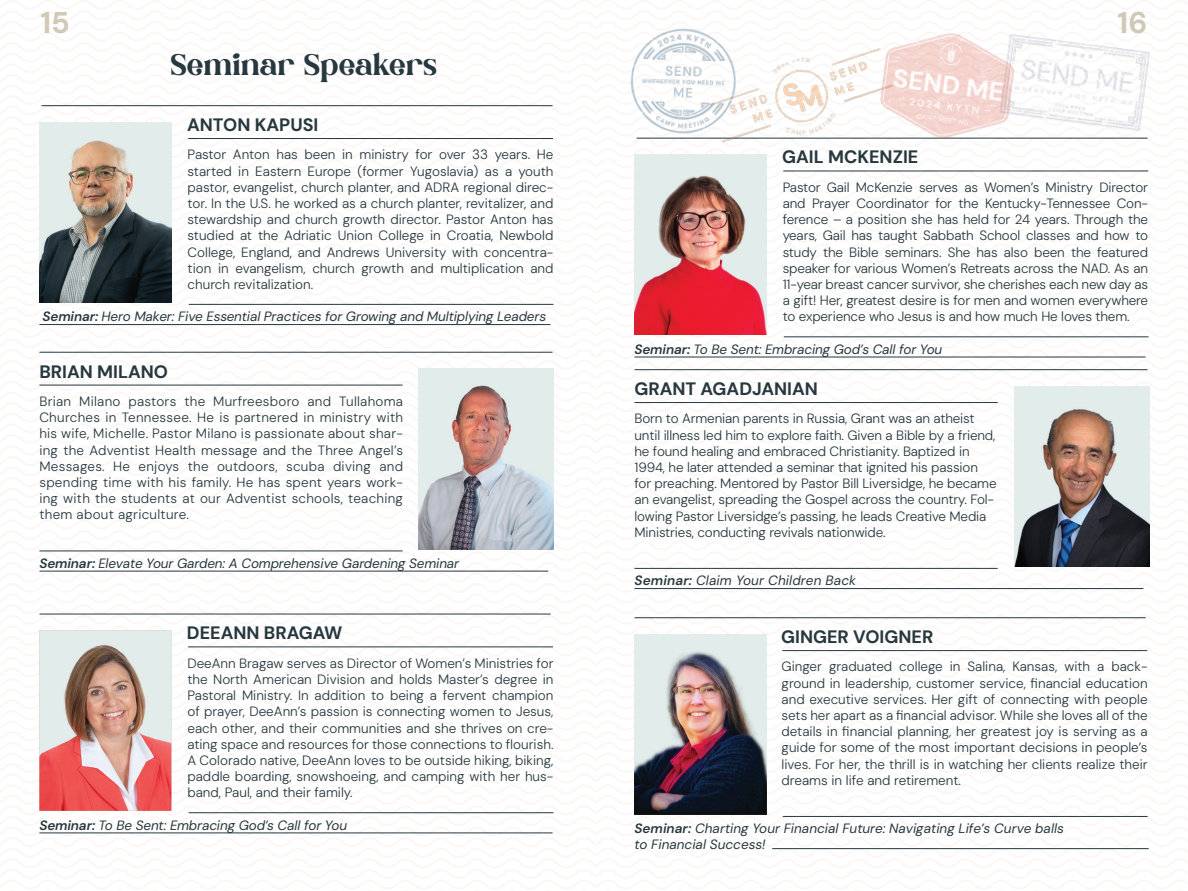
<style>
.page{position:relative;width:1188px;height:891px;background:#fff}
.page>*{position:absolute;margin:0;border:0;box-sizing:border-box;transform-origin:0 0}
.t1{font:30px "Bogimber";color:#27383e}
.t2{font:700 30px "DM Sans 18 pt";color:#d0c9b8}
.t3{font:700 18px "DM Sans 18 pt";color:#27383e}
.t4{font:300 13.5px/16.2px "DM Sans 18 pt";letter-spacing:-.01em;color:#27383e;text-align:justify}
.t5{font:italic 13.5px "DM Sans 18 pt";letter-spacing:-.01em;color:#27383e}
.t6{font:italic 13.5px "DM Sans 18 pt";letter-spacing:.01em;color:#27383e}
.s1{font-weight:600}
</style>
<div class="page">
<img style="left:0;top:1px;width:1188px;height:888px">
<img style="left:418px;top:369px;width:136px;height:180px">
<img style="left:1014px;top:386px;width:135px;height:180px">
<img style="left:39px;top:122px;width:132px;height:180px">
<img style="left:634px;top:155px;width:132px;height:180px">
<img style="left:39px;top:630px;width:132px;height:181px">
<img style="left:634px;top:634px;width:132px;height:181px">
<hr style="left:188px;top:138px;width:365px;height:1px;background:#27383e">
<hr style="left:783px;top:171px;width:365px;height:1px;background:#27383e">
<hr style="left:188px;top:647px;width:365px;height:1px;background:#27383e">
<hr style="left:782px;top:650px;width:365px;height:1px;background:#27383e">
<hr style="left:39px;top:385px;width:364px;height:1px;background:#27383e">
<hr style="left:634px;top:402px;width:364px;height:1px;background:#27383e">
<hr style="left:189px;top:304px;width:365px;height:1px;background:#27383e">
<hr style="left:784px;top:336px;width:365px;height:1px;background:#27383e">
<hr style="left:189px;top:812px;width:364px;height:1px;background:#27383e">
<hr style="left:783px;top:816px;width:365px;height:1px;background:#27383e">
<hr style="left:39px;top:551px;width:364px;height:1px;background:#27383e">
<hr style="left:634px;top:568px;width:364px;height:1px;background:#27383e">
<hr style="left:41px;top:105px;width:512px;height:1px;background:#27383e">
<hr style="left:637px;top:138px;width:511px;height:1px;background:#27383e">
<hr style="left:39px;top:614px;width:512px;height:1px;background:#27383e">
<hr style="left:634px;top:617px;width:512px;height:1px;background:#27383e">
<hr style="left:39px;top:352px;width:514px;height:1px;background:#27383e">
<hr style="left:634px;top:369px;width:514px;height:1px;background:#27383e">
<hr style="left:39px;top:324px;width:512px;height:1px;background:#27383e">
<hr style="left:634px;top:357px;width:512px;height:1px;background:#27383e">
<hr style="left:39px;top:833px;width:514px;height:1px;background:#27383e">
<hr style="left:772px;top:848px;width:377px;height:1px;background:#27383e">
<hr style="left:39px;top:571px;width:509px;height:1px;background:#27383e">
<hr style="left:634px;top:588px;width:509px;height:1px;background:#27383e">
<img style="left:1024px;top:29px;width:135px;height:108px">
<img style="left:701px;top:30px;width:210px;height:139px">
<img style="left:625px;top:26px;width:114px;height:111px">
<img style="left:868px;top:7px;width:156px;height:152px">
<h1 class="t2" style="left:40px;top:3px;width:31px">15</h1>
<h1 class="t2" style="left:1117px;top:3px;width:32px">16</h1>
<p class="t1" style="left:170px;top:52px;width:269px">Seminar Speakers</p>
<p class="t3" style="left:187px;top:113px;width:133px">ANTON KAPUSI</p>
<p class="t3" style="left:782px;top:146px;width:138px">GAIL MCKENZIE</p>
<p class="t4" style="left:188px;top:147px;width:367px">Pastor Anton has been in ministry for over 33 years. He started in Eastern Europe (former Yugoslavia) as a youth pastor, evangelist, church planter, and ADRA regional direc&shy;tor. In the U.S. he worked as a church planter, revitalizer, and stewardship and church growth director. Pastor Anton has studied at the Adriatic Union College in Croatia, Newbold College, England, and Andrews University with concentra&shy;tion in evangelism, church growth and multiplication and church revitalization.</p>
<p class="t4" style="left:783px;top:179px;width:367px">Pastor Gail McKenzie serves as Women’s Ministry Director and Prayer Coordinator for the Kentucky-Tennessee Con&shy;ference – a position she has held for 24 years. Through the years, Gail has taught Sabbath School classes and how to study the Bible seminars. She has also been the featured speaker for various Women’s Retreats across the NAD. As an 11-year breast cancer survivor, she cherishes each new day as a gift! Her, greatest desire is for men and women everywhere to experience who Jesus is and how much He loves them.</p>
<p class="t5" style="left:43px;top:308px;width:505px"><span class="s1">Seminar:</span> Hero Maker: Five Essential Practices for Growing and Multiplying Leaders</p>
<p class="t3" style="left:39px;top:360px;width:130px">BRIAN MILANO</p>
<p class="t4" style="left:39px;top:393px;width:365px">Brian Milano pastors the Murfreesboro and Tullahoma Churches in Tennessee. He is partnered in ministry with his wife, Michelle. Pastor Milano is passionate about shar&shy;ing the Adventist Health message and the Three Angel’s Messages. He enjoys the outdoors, scuba diving and spending time with his family. He has spent years work&shy;ing with the students at our Adventist schools, teaching them about agriculture.</p>
<p class="t5" style="left:39px;top:555px;width:421px"><span class="s1">Seminar:</span> Elevate Your Garden: A Comprehensive Gardening Seminar</p>
<p class="t5" style="left:634px;top:340px;width:309px"><span class="s1">Seminar:</span> To Be Sent: Embracing God’s Call for You</p>
<p class="t3" style="left:634px;top:377px;width:185px">GRANT AGADJANIAN</p>
<p class="t4" style="left:634px;top:411px;width:364px;text-align:left">Born to Armenian parents in Russia, Grant was an atheist until illness led him to explore faith. Given a Bible by a friend, he found healing and embraced Christianity. Baptized in 1994, he later attended a seminar that ignited his passion for preaching. Mentored by Pastor Bill Liversidge, he became an evangelist, spreading the Gospel across the country. Fol&shy;lowing Pastor Liversidge’s passing, he leads Creative Media Ministries, conducting revivals nationwide.</p>
<p class="t6" style="left:634px;top:572px;width:223px"><span class="s1">Seminar:</span> Claim Your Children Back</p>
<p class="t3" style="left:187px;top:622px;width:157px">DEEANN BRAGAW</p>
<p class="t3" style="left:781px;top:625px;width:154px">GINGER VOIGNER</p>
<p class="t4" style="left:187px;top:655px;width:368px">DeeAnn Bragaw serves as Director of Women’s Ministries for the North American Division and holds Master’s degree in Pastoral Ministry. In addition to being a fervent champion of prayer, DeeAnn’s passion is connecting women to Jesus, each other, and their communities and she thrives on cre&shy;ating space and resources for those connections to flourish.<br>A Colorado native, DeeAnn loves to be outside hiking, biking, paddle boarding, snowshoeing, and camping with her hus&shy;band, Paul, and their family.</p>
<p class="t4" style="left:782px;top:659px;width:368px">Ginger graduated college in Salina, Kansas, with a back&shy;ground in leadership, customer service, financial education and executive services. Her gift of connecting with people sets her apart as a financial advisor. While she loves all of the details in financial planning, her greatest joy is serving as a guide for some of the most important decisions in people’s lives. For her, the thrill is in watching her clients realize their dreams in life and retirement.</p>
<p class="t5" style="left:39px;top:816px;width:309px"><span class="s1">Seminar:</span> To Be Sent: Embracing God’s Call for You</p>
<p class="t5" style="left:634px;top:820px;width:431px"><span class="s1">Seminar:</span> Charting Your Financial Future: Navigating Life’s Curve balls</p>
<p class="t5" style="left:634px;top:836px;width:133px">to Financial Success!</p>
</div>
